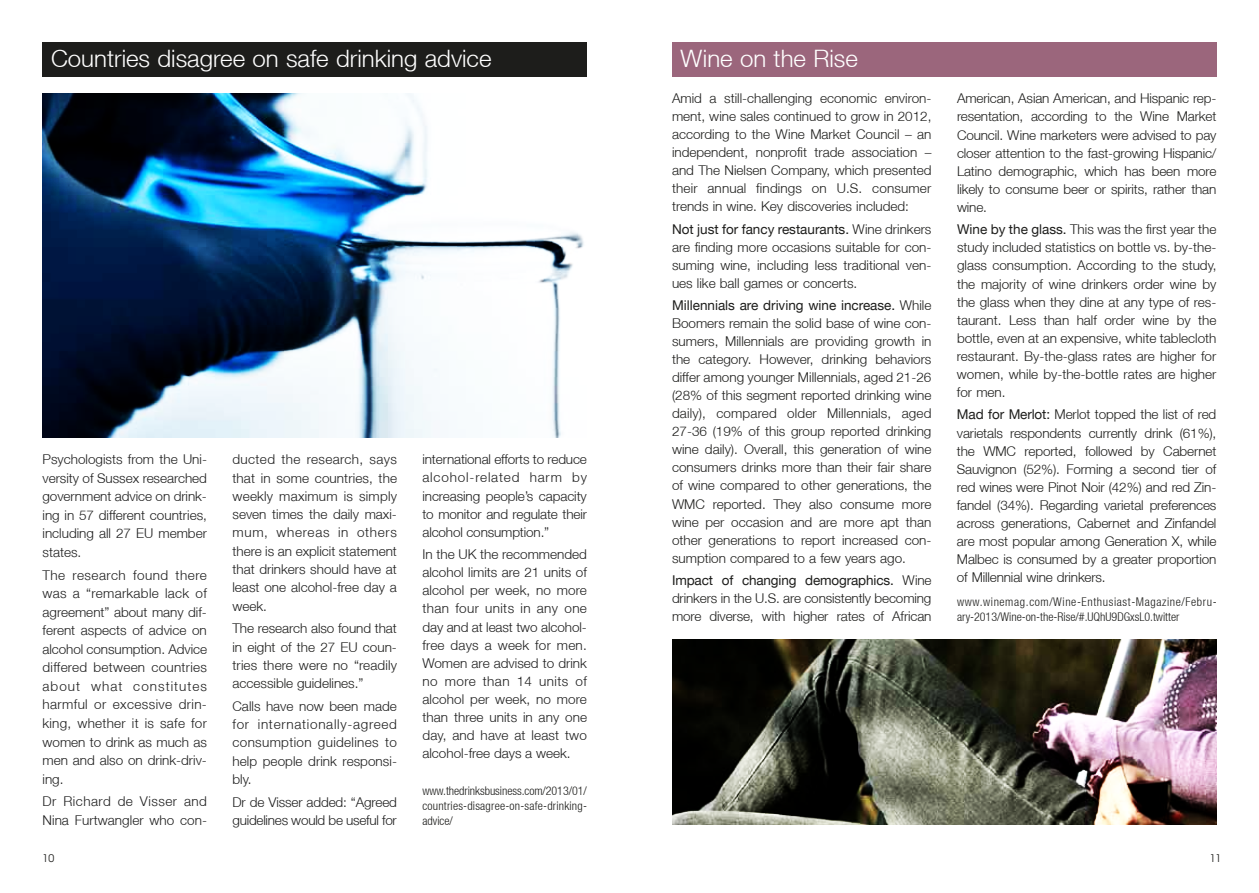
<style>
.page{position:relative;width:1259px;height:893px;background:#fff}
.page>*{position:absolute;margin:0;border:0;box-sizing:border-box;transform-origin:0 0}
.t1{font:300 24px "Helvetica Neue LT";color:#fff}
.t2{font:300 13.5px/18px "Helvetica Neue LT";color:#1d1d1b;text-align:justify}
.t3{font:300 13.5px/18.6px "Helvetica Neue LT";color:#1d1d1d;text-align:justify}
.t4{font:300 condensed 12px/15.1px "Helvetica Neue LT";letter-spacing:.05em;color:#1d1d1b}
.t5{font:300 condensed 12px/15.1px "Helvetica Neue LT";letter-spacing:.015em;color:#1d1d1b;text-align:justify}
.t6{font:10.5px "Avant Garde";color:#1d1d1b}
.s1{font-weight:400}
</style>
<div class="page">
<img style="left:43px;top:94px;width:541px;height:344px">
<div style="left:43px;top:43px;width:544px;height:34px;background:#1d1d1b"></div>
<div style="left:672px;top:43px;width:544px;height:34px;background:#9b667c"></div>
<img style="left:672px;top:640px;width:544px;height:185px">
<h1 class="t1" style="left:51px;top:43px;width:442px">Countries disagree on safe drinking advice</h1>
<h1 class="t1" style="left:680px;top:43px;width:179px">Wine on the Rise</h1>
<p class="t3" style="left:43px;top:450px;width:166px">Psychologists from the Uni&shy;versity of Sussex researched government advice on drink&shy;ing in 57 different countries, including all 27 EU member states.</p>
<p class="t3" style="left:43px;top:565px;width:166px">The research found there was a “remarkable lack of agreement” about many dif&shy;ferent aspects of advice on alcohol consumption. Advice differed between countries about what constitutes harmful or excessive drin&shy;king, whether it is safe for women to drink as much as men and also on drink-driv&shy;ing.</p>
<p class="t3" style="left:43px;top:792px;width:166px">Dr Richard de Visser and<br>Nina Furtwangler who con-</p>
<p class="t3" style="left:232px;top:450px;width:166px">ducted the research, says that in some countries, the weekly maximum is simply seven times the daily maxi&shy;mum, whereas in others there is an explicit statement that drinkers should have at least one alcohol-free day a week.</p>
<p class="t2" style="left:232px;top:619px;width:166px">The research also found that in eight of the 27 EU coun&shy;tries there were no “readily accessible guidelines.”</p>
<p class="t3" style="left:232px;top:697px;width:166px">Calls have now been made for internationally-agreed consumption guidelines to help people drink responsi&shy;bly.</p>
<p class="t3" style="left:232px;top:792px;width:166px">Dr de Visser added: “Agreed guidelines would be useful for</p>
<p class="t3" style="left:422px;top:450px;width:166px;line-height:18.1px">international efforts to reduce alcohol-related harm by increasing people’s capacity to monitor and regulate their alcohol consumption.”</p>
<p class="t3" style="left:422px;top:545px;width:166px;line-height:18.1px">In the UK the recommended alcohol limits are 21 units of alcohol per week, no more than four units in any one day and at least two alcohol&shy;free days a week for men.<br>Women are advised to drink no more than 14 units of alcohol per week, no more than three units in any one day, and have at least two alcohol-free days a week.</p>
<p class="t5" style="left:422px;top:783px;width:166px">www.thedrinksbusiness.com/2013/01/ countries-disagree-on-safe-drinking&shy;advice/</p>
<p class="t2" style="left:672px;top:89px;width:261px">Amid a still-challenging economic environ&shy;ment, wine sales continued to grow in 2012, according to the Wine Market Council – an independent, nonprofit trade association – and The Nielsen Company, which presented their annual findings on U.S. consumer trends in wine. Key discoveries included:</p>
<p class="t2" style="left:672px;top:220px;width:261px"><span class="s1">Not just for fancy restaurants.</span> Wine drinkers are finding more occasions suitable for con&shy;suming wine, including less traditional ven&shy;ues like ball games or concerts.</p>
<p class="t2" style="left:672px;top:296px;width:261px"><span class="s1">Millennials are driving wine increase.</span> While Boomers remain the solid base of wine con&shy;sumers, Millennials are providing growth in the category. However, drinking behaviors differ among younger Millennials, aged 21-26 (28% of this segment reported drinking wine daily), compared older Millennials, aged 27-36 (19% of this group reported drinking wine daily). Overall, this generation of wine consumers drinks more than their fair share of wine compared to other generations, the WMC reported. They also consume more wine per occasion and are more apt than other generations to report increased con&shy;sumption compared to a few years ago.</p>
<p class="t2" style="left:672px;top:571px;width:261px"><span class="s1">Impact of changing demographics.</span> Wine drinkers in the U.S. are consistently becoming more diverse, with higher rates of African</p>
<p class="t2" style="left:957px;top:89px;width:261px">American, Asian American, and Hispanic rep&shy;resentation, according to the Wine Market Council. Wine marketers were advised to pay closer attention to the fast-growing Hispanic/ Latino demographic, which has been more likely to consume beer or spirits, rather than wine.</p>
<p class="t2" style="left:957px;top:220px;width:261px"><span class="s1">Wine by the glass.</span> This was the first year the study included statistics on bottle vs. by-the&shy;glass consumption. According to the study, the majority of wine drinkers order wine by the glass when they dine at any type of res&shy;taurant. Less than half order wine by the bottle, even at an expensive, white tablecloth restaurant. By-the-glass rates are higher for women, while by-the-bottle rates are higher for men.</p>
<p class="t2" style="left:957px;top:405px;width:261px"><span class="s1">Mad for Merlot:</span> Merlot topped the list of red varietals respondents currently drink (61%), the WMC reported, followed by Cabernet Sauvignon (52%). Forming a second tier of red wines were Pinot Noir (42%) and red Zin&shy;fandel (34%). Regarding varietal preferences across generations, Cabernet and Zinfandel are most popular among Generation X, while Malbec is consumed by a greater proportion of Millennial wine drinkers.</p>
<p class="t4" style="left:957px;top:594px;width:261px">www.winemag.com/Wine-Enthusiast-Magazine/Febru&shy;ary-2013/Wine-on-the-Rise/#.UQhU9DGxsL0.twitter</p>
<p class="t6" style="left:43px;top:852px;width:13px">10</p>
<p class="t6" style="left:1209px;top:852px;width:13px">11</p>
</div>
